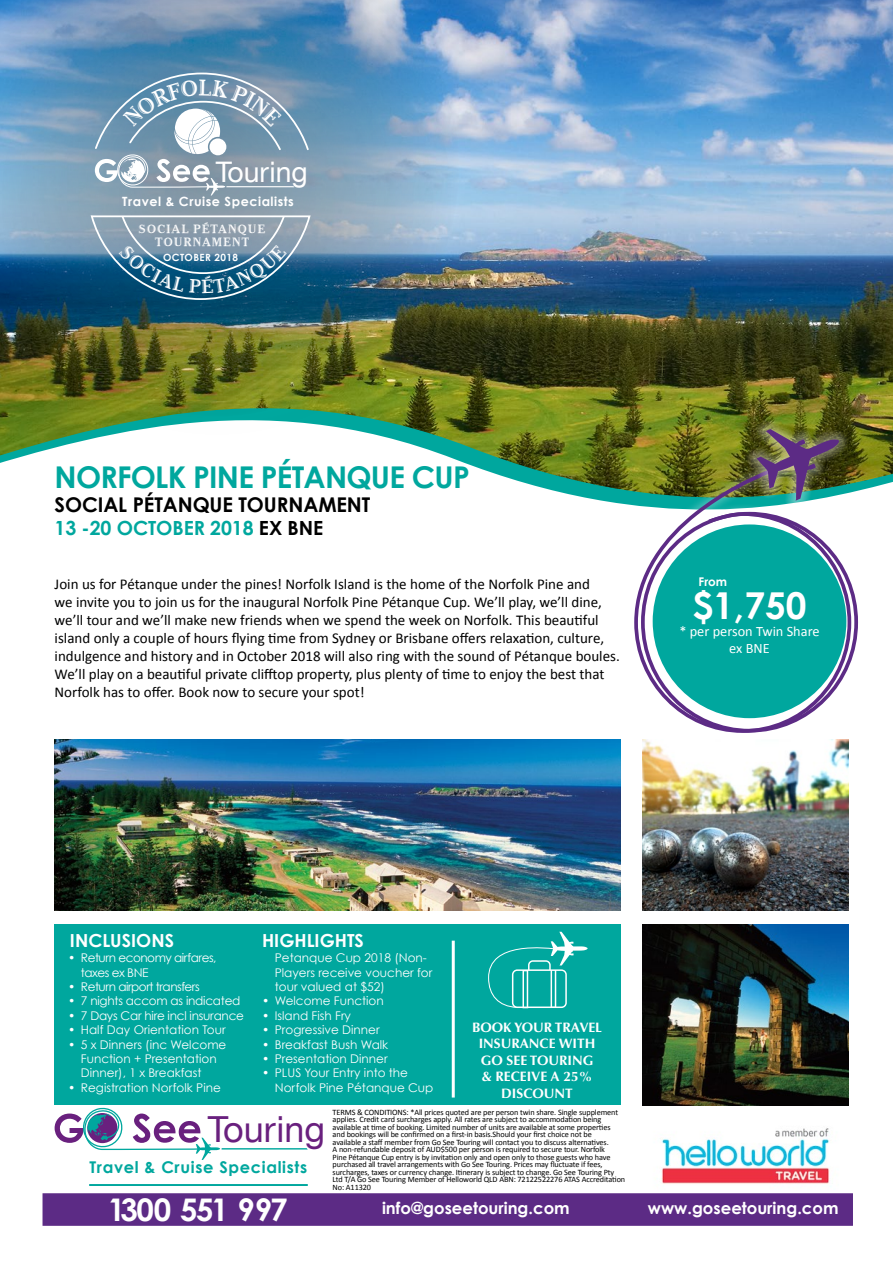
<style>
.page{position:relative;width:893px;height:1263px;background:#fff}
.page>*{position:absolute;margin:0;border:0;box-sizing:border-box;transform-origin:0 0}
.t1{font:700 37.05px "Century Gothic";color:#fff}
.t2{font:36px "Helvetica Neue CE";color:#69207e}
.t3{font:700 31.2px "Century Gothic";letter-spacing:-.05em;color:#fff}
.t4{font:700 30px "Century Gothic";letter-spacing:-.025em;color:#00a79e}
.t5{font:28.35px "Helvetica Neue CE";color:#fff}
.t6{font:700 20.25px "Century Gothic";letter-spacing:-.005em;color:#000}
.t7{font:700 19.5px "Century Gothic";letter-spacing:-.005em;color:#00a79e}
.t8{font:700 18px "Century Gothic";color:#fff}
.t9{font:700 16.5px "Century Gothic";color:#fff}
.t10{font:700 16.2px "Century Gothic";letter-spacing:.04em;color:#00a79e}
.t11{font:15px/18px "Calibri";color:#000}
.t12{font:14.4px "Calibri";color:#fff}
.t13{font:700 13.65px/16.5px "Optima";color:#fff;text-align:center}
.t14{font:700 12.75px "Century Gothic";letter-spacing:.04em;color:#fff}
.t15{font:12px/14.4px "Century Gothic";color:#fff}
.t16{font:12px/14.4px "Century Gothic";letter-spacing:-.04em;color:#fff}
.t17{font:12px "Century Gothic";letter-spacing:-.02em;color:#fff}
.t18{font:700 12px "Century Gothic";color:#fff}
.t19{font:10.95px/13.5px "Cheltenham Htd OSITCTT";letter-spacing:.1em;color:#fff;text-align:center}
.t20{font:700 10.05px "Century Gothic";letter-spacing:.04em;color:#fff}
.t21{font:8.25px/7.5px "Calibri";letter-spacing:-.01em;color:#000}
.s1{color:#000}
</style>
<div class="page">
<div style="left:55px;top:924px;width:566px;height:181px;background:#00a79e"></div>
<img style="left:468px;top:0;width:425px;height:371px">
<svg style="left:468px;top:371px;width:425px;height:12px;background:#3b3b11"></svg>
<svg style="left:0;top:383px;width:893px;height:122px"></svg>
<svg style="left:488px;top:932px;width:100px;height:76px"></svg>
<img style="left:661px;top:1128px;width:169px;height:56px">
<img style="left:0;top:0;width:468px;height:451px">
<div style="left:43px;top:1193px;width:810px;height:33px;background:#5c2b85;border:2px solid #5c2b85"></div>
<img style="left:642px;top:924px;width:206px;height:181px">
<img style="left:642px;top:742px;width:206px;height:168px">
<img style="left:55px;top:739px;width:566px;height:171px">
<svg style="left:55px;top:1107px;width:253px;height:53px"></svg>
<hr style="left:89px;top:1184px;width:219px;height:2px;background:#00a79e">
<hr style="left:452px;top:941px;width:3px;height:156px;background:#fff">
<div style="left:625px;top:449px;width:236px;height:293px;background:#fff;opacity:.75"></div>
<svg style="left:632px;top:456px;width:221px;height:279px"></svg>
<div style="left:653px;top:524px;width:193px;height:194px;background:#00a79e;border-radius:50%"></div>
<img style="left:734px;top:392px;width:134px;height:130px">
<svg style="left:89px;top:214px;width:223px;height:87px;background:#507d99"></svg>
<svg style="left:94px;top:72px;width:216px;height:123px;background:#86a2b7"></svg>
<p class="t5" style="left:216px;top:155px;width:94px">Touring</p>
<p class="t14" style="left:122px;top:193px;width:173px">Travel &amp; Cruise Specialists</p>
<p class="t19" style="left:139px;top:222px;width:128px">SOCIAL PÉTANQUE<br>TOURNAMENT</p>
<p class="t20" style="left:163px;top:251px;width:77px">OCTOBER 2018</p>
<p class="t4" style="left:55px;top:458px;width:417px">NORFOLK PINE PÉTANQUE CUP</p>
<p class="t6" style="left:55px;top:492px;width:317px">SOCIAL PÉTANQUE TOURNAMENT</p>
<p class="t7" style="left:55px;top:516px;width:270px">13 -20 OCTOBER 2018 <span class="s1">EX BNE</span></p>
<p class="t11" style="left:55px;top:575px;width:567px">Join us for Pétanque under the pines! Norfolk Island is the home of the Norfolk Pine and<br>we invite you to join us for the inaugural Norfolk Pine Pétanque Cup. We’ll play, we’ll dine, we’ll tour and we’ll make new friends when we spend the week on Norfolk. This beautiful island only a couple of hours flying time from Sydney or Brisbane offers relaxation, culture, indulgence and history and in October 2018 will also ring with the sound of Pétanque boules.<br>We’ll play on a beautiful private clifftop property, plus plenty of time to enjoy the best that Norfolk has to offer. Book now to secure your spot!</p>
<p class="t18" style="left:699px;top:574px;width:30px">From</p>
<p class="t1" style="left:692px;top:583px;width:116px">$1,750</p>
<p class="t12" style="left:679px;top:622px;width:142px">* per person Twin Share</p>
<p class="t12" style="left:729px;top:639px;width:42px">ex BNE</p>
<p class="t8" style="left:70px;top:929px;width:106px">INCLUSIONS</p>
<p class="t8" style="left:262px;top:929px;width:103px">HIGHLIGHTS</p>
<p class="t16" style="left:81px;top:950px;width:137px;text-indent:-13px">• Return economy airfares, taxes ex BNE</p>
<p class="t16" style="left:68px;top:979px;width:133px">• Return airport transfers</p>
<p class="t17" style="left:68px;top:994px;width:174px">• 7 nights accom as indicated</p>
<p class="t17" style="left:68px;top:1008px;width:177px">• 7 Days Car hire incl insurance</p>
<p class="t15" style="left:68px;top:1022px;width:159px">• Half Day Orientation Tour</p>
<p class="t15" style="left:81px;top:1037px;width:147px;text-indent:-13px">• 5 x Dinners (inc Welcome<br>Function + Presentation<br>Dinner), 1 x Breakfast</p>
<p class="t15" style="left:68px;top:1080px;width:154px">• Registration Norfolk Pine</p>
<p class="t15" style="left:275px;top:950px;width:159px">Petanque Cup 2018 (Non-<br>Players receive voucher for tour valued at $52)</p>
<p class="t15" style="left:262px;top:994px;width:123px">• Welcome Function</p>
<p class="t15" style="left:262px;top:1008px;width:90px">• Island Fish Fry</p>
<p class="t15" style="left:262px;top:1022px;width:119px">• Progressive Dinner</p>
<p class="t15" style="left:262px;top:1037px;width:128px">• Breakfast Bush Walk</p>
<p class="t15" style="left:262px;top:1051px;width:127px">• Presentation Dinner</p>
<p class="t15" style="left:275px;top:1066px;width:160px;text-indent:-13px">• PLUS Your Entry into the<br>Norfolk Pine Pétanque Cup</p>
<p class="t13" style="left:472px;top:1019px;width:132px">BOOK YOUR TRAVEL<br>INSURANCE WITH<br>GO SEE TOURING<br>&amp; RECEIVE A 25%<br>DISCOUNT</p>
<p class="t2" style="left:208px;top:1108px;width:118px">Touring</p>
<p class="t10" style="left:89px;top:1157px;width:219px">Travel &amp; Cruise Specialists</p>
<p class="t3" style="left:108px;top:1190px;width:181px">1300 551 997</p>
<p class="t21" style="left:333px;top:1108px;width:294px">TERMS &amp; CONDITIONS: *All prices quoted are per person twin share. Single supplement applies. Credit card surcharges apply. All rates are subject to accommodation being available at time of booking. Limited number of units are available at some properties<br>and bookings will be confirmed on a first-in basis.Should your first choice not be<br>available a staff member from Go See Touring will contact you to discuss alternatives.<br>A non-refundable deposit of AUD$500 per person is required to secure tour. Norfolk<br>Pine Pétanque Cup entry is by invitation only and open only to those guests who have purchased all travel arrangements with Go See Touring. Prices may fluctuate if fees, surcharges, taxes or currency change. Itinerary is subject to change. Go See Touring Pty Ltd T/A Go See Touring Member of Helloworld QLD ABN: 72122522276 ATAS Accreditation No: A11320</p>
<p class="t9" style="left:382px;top:1198px;width:189px">info@goseetouring.com</p>
<p class="t9" style="left:648px;top:1198px;width:192px">www.goseetouring.com</p>
</div>
